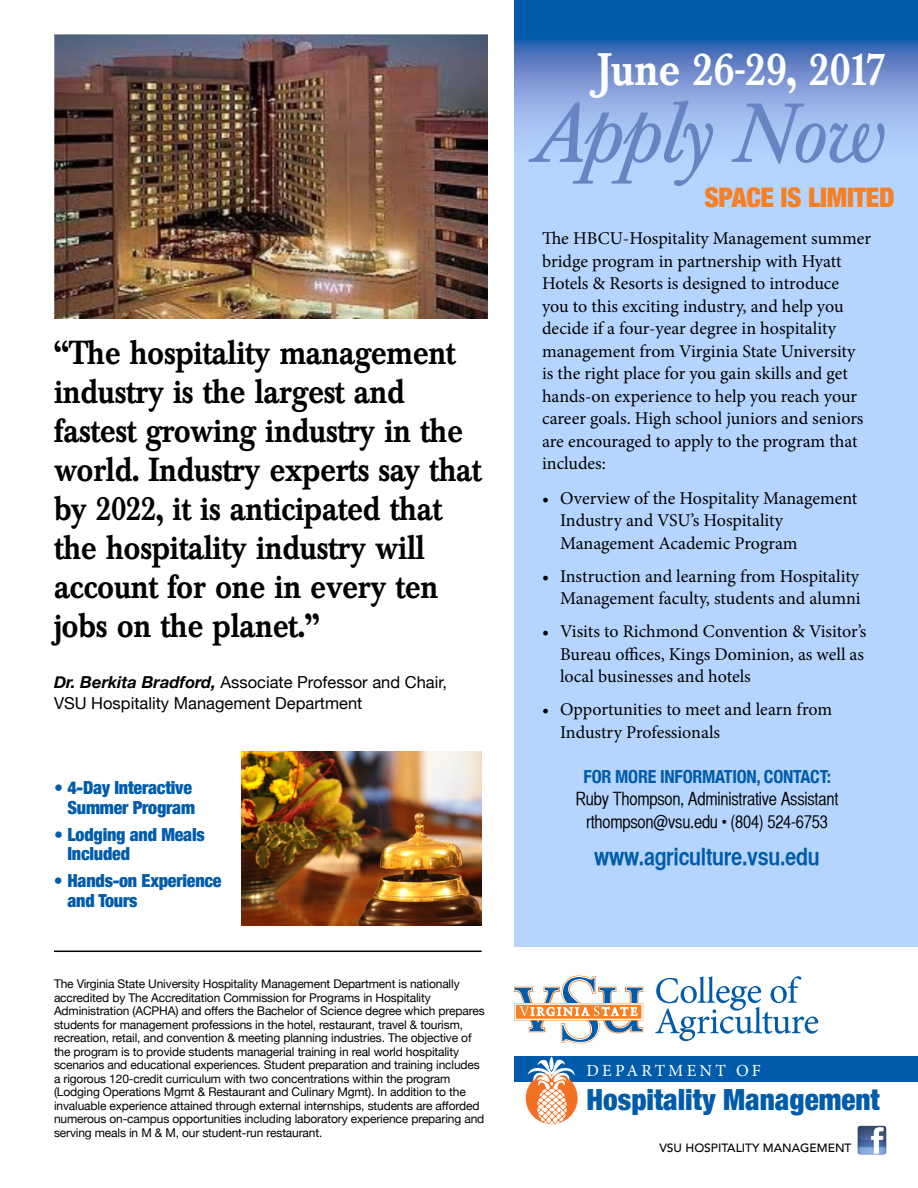
<style>
.page{position:relative;width:918px;height:1188px;background:#fff}
.page>*{position:absolute;margin:0;border:0;box-sizing:border-box;transform-origin:0 0}
.t1{font:italic 82.5px "Baskerville BE";letter-spacing:-.03em;color:#6984c2;scale:1.05 1}
.t2{font:500 45px "Baskerville BE";letter-spacing:-.01em;color:#fff;scale:.9 1}
.t3{font:500 33px/39px "Baskerville BE";letter-spacing:-.015em;color:#000;scale:.9 1}
.t4{font:900 condensed 29.1px "Helvetica Neue";color:#005cab}
.t5{font:900 condensed 27px "Helvetica Neue";letter-spacing:-.01em;color:#f58025}
.t6{font:24px "Helvetica CY Bold";letter-spacing:-.015em;color:#005cab}
.t7{font:18px/22.5px "Minion Pro";letter-spacing:-.005em;color:#000}
.t8{font:900 condensed 18px/19.5px "Helvetica Neue";letter-spacing:-.01em;color:#005cab}
.t9{font:18px/22.5px "Helvetica CY Plain";letter-spacing:-.015em;color:#000;text-align:center}
.t10{font:700 condensed 18px "Helvetica Neue";letter-spacing:-.015em;color:#005cab}
.t11{font:16.95px "Minion Pro";letter-spacing:.185em;color:#fff}
.t12{font:16.5px/21px "Helvetica Neue";color:#000}
.t13{font:12px/13.5px "Helvetica Neue";letter-spacing:-.01em;color:#000}
.t14{font:500 12px "Avenir";color:#000}
.s1{font-weight:700;font-style:italic}
</style>
<div class="page">
<img style="left:241px;top:752px;width:241px;height:174px">
<div style="left:514px;top:1056px;width:404px;height:26px;background:#005cab"></div>
<svg style="left:514px;top:975px;width:130px;height:69px"></svg>
<svg style="left:655px;top:976px;width:163px;height:65px"></svg>
<svg style="left:526px;top:1072px;width:52px;height:52px"></svg>
<svg style="left:528px;top:1056px;width:47px;height:69px"></svg>
<svg style="left:514px;top:0;width:404px;height:947px"></svg>
<img style="left:857px;top:1126px;width:29px;height:29px">
<hr style="left:54px;top:951px;width:428px;height:1px;background:#000">
<img style="left:54px;top:35px;width:434px;height:283px">
<h3 class="t3" style="left:54px;top:334px;width:477px">“The hospitality management industry is the largest and fastest growing industry in the world. Industry experts say that by 2022, it is anticipated that the hospitality industry will account for one in every ten jobs on the planet.”</h3>
<h3 class="t12" style="left:54px;top:673px;width:394px"><span class="s1">Dr. Berkita Bradford,</span> Associate Professor and Chair,<br>VSU Hospitality Management Department</h3>
<h3 class="t8" style="left:54px;top:777px;width:143px;text-align:right">• 4-Day Interactive<br>Summer Program</h3>
<h3 class="t8" style="left:67px;top:824px;width:139px;text-indent:-13px">• Lodging and Meals<br>Included</h3>
<h3 class="t8" style="left:67px;top:870px;width:156px;text-indent:-13px">• Hands-on Experience and Tours</h3>
<p class="t13" style="left:54px;top:978px;width:432px">The Virginia State University Hospitality Management Department is nationally accredited by The Accreditation Commission for Programs in Hospitality Administration (ACPHA) and offers the Bachelor of Science degree which prepares students for management professions in the hotel, restaurant, travel &amp; tourism, recreation, retail, and convention &amp; meeting planning industries. The objective of the program is to provide students managerial training in real world hospitality scenarios and educational experiences. Student preparation and training includes a rigorous 120-credit curriculum with two concentrations within the program (Lodging Operations Mgmt &amp; Restaurant and Culinary Mgmt). In addition to the invaluable experience attained through external internships, students are afforded numerous on-campus opportunities including laboratory experience preparing and serving meals in M &amp; M, our student-run restaurant.</p>
<h2 class="t2" style="left:597px;top:43px;width:323px">June 26-29, 2017</h2>
<h1 class="t1" style="left:528px;top:87px;width:338px">Apply Now</h1>
<h3 class="t5" style="left:704px;top:175px;width:192px">SPACE IS LIMITED</h3>
<p class="t7" style="left:542px;top:227px;width:331px">The HBCU-Hospitality Management summer bridge program in partnership with Hyatt Hotels &amp; Resorts is designed to introduce<br>you to this exciting industry, and help you decide if a four-year degree in hospitality management from Virginia State University is the right place for you gain skills and get hands-on experience to help you reach your career goals. High school juniors and seniors are encouraged to apply to the program that includes:</p>
<h3 class="t7" style="left:560px;top:487px;width:299px;text-indent:-18px">• Overview of the Hospitality Management<br>Industry and VSU’s Hospitality<br>Management Academic Program</h3>
<h3 class="t7" style="left:542px;top:565px;width:320px;text-align:right">• Instruction and learning from Hospitality<br>Management faculty, students and alumni</h3>
<h3 class="t7" style="left:560px;top:620px;width:308px;text-indent:-18px">• Visits to Richmond Convention &amp; Visitor’s<br>Bureau offices, Kings Dominion, as well as local businesses and hotels</h3>
<h3 class="t7" style="left:560px;top:698px;width:274px;text-indent:-18px">• Opportunities to meet and learn from<br>Industry Professionals</h3>
<h3 class="t10" style="left:584px;top:761px;width:249px">FOR MORE INFORMATION, CONTACT:</h3>
<h3 class="t9" style="left:576px;top:788px;width:264px">Ruby Thompson, Administrative Assistant rthompson@vsu.edu • (804) 524-6753</h3>
<h3 class="t6" style="left:594px;top:842px;width:227px">www.agriculture.vsu.edu</h3>
<h3 class="t11" style="left:587px;top:1059px;width:176px">Department of</h3>
<h3 class="t4" style="left:587px;top:1075px;width:295px">Hospitality Management</h3>
<p class="t14" style="left:659px;top:1137px;width:194px">VSU HOSPITALITY MANAGEM ENT</p>
</div>
